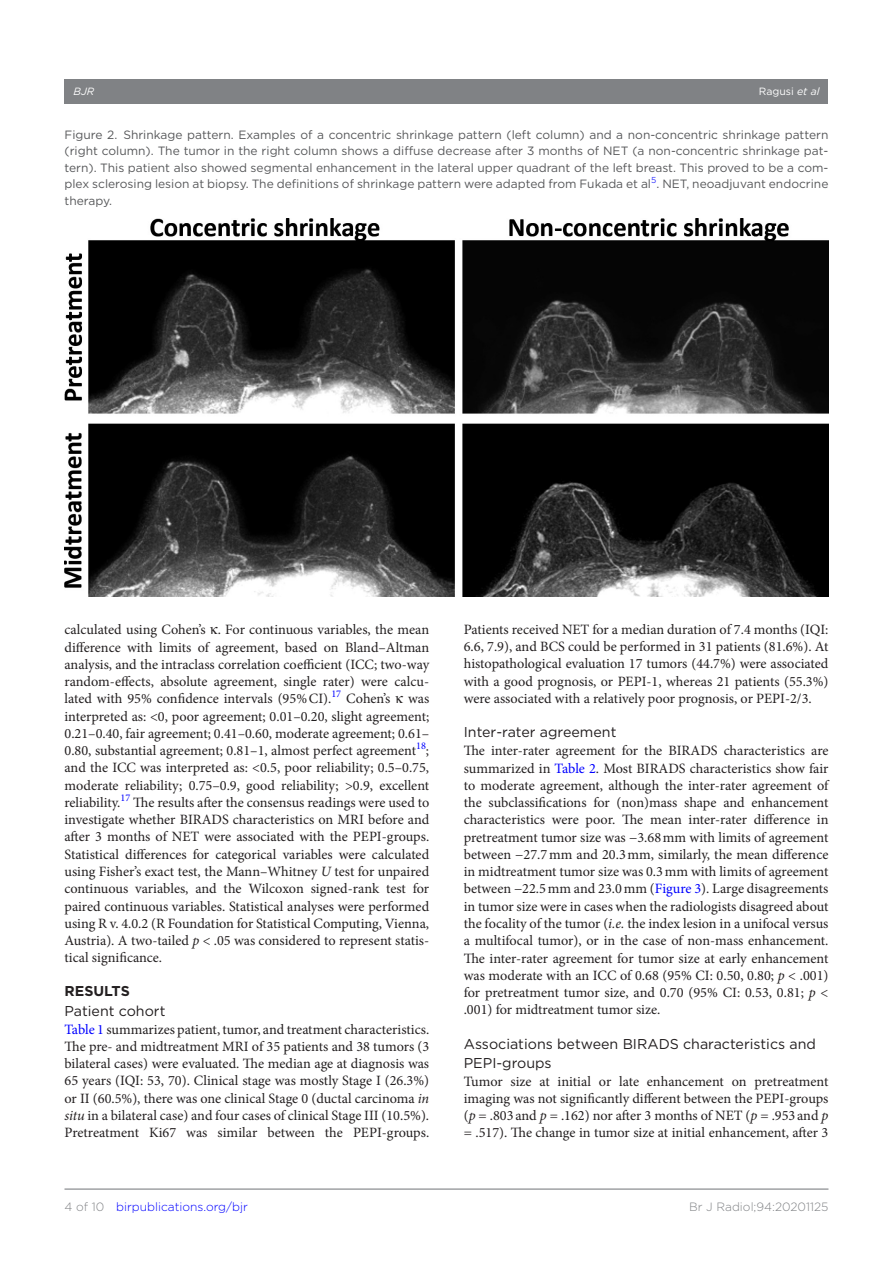
<style>
.page{position:relative;width:893px;height:1263px;background:#fff}
.page>*{position:absolute;margin:0;border:0;box-sizing:border-box;transform-origin:0 0}
.t1{font:14.25px/17.2px "Minion Pro";color:#231f20;text-align:justify}
.t2{font:14.25px/18.8px "Gotham";color:#231f20}
.t3{font:700 14.25px "Gotham";color:#231f20}
.t4{font:12px/16.5px "Gotham";color:#57585a;text-align:justify}
.t5{font:300 12px "Gotham";color:#00f}
.t6{font:300 12px "Gotham";color:#808285}
.t7{font:10.5px "Gotham";color:#fff}
.t8{font:italic 10.5px "Gotham";color:#fff}
.s1{font-style:italic}
.s2{color:#00f}
.s3{color:#808285}
</style>
<div class="page">
<hr style="left:64px;top:1188px;width:764px;height:2px;background:#808285">
<div style="left:64px;top:79px;width:764px;height:24px;background:#808285"></div>
<img style="left:64px;top:219px;width:764px;height:377px">
<p class="t8" style="left:74px;top:85px;width:22px">BJR</p>
<p class="t7" style="left:759px;top:85px;width:62px">Ragusi <span class="s1">et al</span></p>
<p class="t4" style="left:64px;top:126px;width:765px">Figure 2. Shrinkage pattern. Examples of a concentric shrinkage pattern (left column) and a non-concentric shrinkage pattern (right column). The tumor in the right column shows a diffuse decrease after 3 months of NET (a non-concentric shrinkage pat&shy;tern). This patient also showed segmental enhancement in the lateral upper quadrant of the left breast. This proved to be a com&shy;plex sclerosing lesion at biopsy. The definitions of shrinkage pattern were adapted from Fukada et al<sup>5</sup>. NET, neoadjuvant endocrine therapy.</p>
<p class="t1" style="left:64px;top:621px;width:366px">calculated using Cohen’s . For continuous variables, the mean difference with limits of agreement, based on Bland–Altman analysis, and the intraclass correlation coefficient (ICC; two-way random-effects, absolute agreement, single rater) were calcu&shy;lated with 95% confidence intervals (95%CI).<sup>17</sup> Cohen’s was interpreted as: &lt;0, poor agreement; 0.01–0.20, slight agreement; 0.21–0.40, fair agreement; 0.41–0.60, moderate agreement; 0.61– 0.80, substantial agreement; 0.81–1, almost perfect agreement<sup>18</sup>; and the ICC was interpreted as: &lt;0.5, poor reliability; 0.5–0.75, moderate reliability; 0.75–0.9, good reliability; &gt;0.9, excellent reliability.<sup>17</sup> The results after the consensus readings were used to investigate whether BIRADS characteristics on MRI before and after 3 months of NET were associated with the PEPI-groups.<br>Statistical differences for categorical variables were calculated using Fisher’s exact test, the Mann–Whitney <span class="s1">U</span> test for unpaired continuous variables, and the Wilcoxon signed-rank test for paired continuous variables. Statistical analyses were performed using R v. 4.0.2 (R Foundation for Statistical Computing, Vienna, Austria). A two-tailed <span class="s1">p</span> &lt; .05 was considered to represent statis&shy;tical significance.</p>
<p class="t3" style="left:65px;top:981px;width:67px">RESULTS</p>
<p class="t2" style="left:65px;top:1001px;width:102px">Patient cohort</p>
<p class="t1" style="left:65px;top:1020px;width:366px"><span class="s2">Table 1</span> summarizes patient, tumor, and treatment characteristics.<br>The pre- and midtreatment MRI of 35 patients and 38 tumors (3 bilateral cases) were evaluated. The median age at diagnosis was 65 years (IQI: 53, 70). Clinical stage was mostly Stage I (26.3%) or II (60.5%), there was one clinical Stage 0 (ductal carcinoma <span class="s1">in situ</span> in a bilateral case) and four cases of clinical Stage III (10.5%).<br>Pretreatment Ki67 was similar between the PEPI-groups.</p>
<p class="t1" style="left:464px;top:621px;width:366px">Patients received NET for a median duration of 7.4 months (IQI:<br>6.6, 7.9), and BCS could be performed in 31 patients (81.6%). At histopathological evaluation 17 tumors (44.7%) were associated with a good prognosis, or PEPI-1, whereas 21 patients (55.3%) were associated with a relatively poor prognosis, or PEPI-2/3.</p>
<p class="t2" style="left:464px;top:723px;width:154px">Inter-rater agreement</p>
<p class="t1" style="left:464px;top:742px;width:366px">The inter-rater agreement for the BIRADS characteristics are summarized in <span class="s2">Table 2</span>. Most BIRADS characteristics show fair to moderate agreement, although the inter-rater agreement of the subclassifications for (non)mass shape and enhancement characteristics were poor. The mean inter-rater difference in pretreatment tumor size was −3.68mm with limits of agreement between −27.7mm and 20.3mm, similarly, the mean difference in midtreatment tumor size was 0.3mm with limits of agreement between −22.5mm and 23.0mm (<span class="s2">Figure 3</span>). Large disagreements in tumor size were in cases when the radiologists disagreed about the focality of the tumor (<span class="s1">i.e.</span> the index lesion in a unifocal versus a multifocal tumor), or in the case of non-mass enhancement.<br>The inter-rater agreement for tumor size at early enhancement was moderate with an ICC of 0.68 (95% CI: 0.50, 0.80; <span class="s1">p</span> &lt; .001) for pretreatment tumor size, and 0.70 (95% CI: 0.53, 0.81; <span class="s1">p</span> &lt; .001) for midtreatment tumor size.</p>
<p class="t2" style="left:464px;top:1034px;width:354px">Associations between BIRADS characteristics and<br>PEPI-groups</p>
<p class="t1" style="left:464px;top:1072px;width:366px">Tumor size at initial or late enhancement on pretreatment imaging was not significantly different between the PEPI-groups (<span class="s1">p</span> = .803 and <span class="s1">p</span> = .162) nor after 3 months of NET (<span class="s1">p</span> = .953 and <span class="s1">p </span>= .517). The change in tumor size at initial enhancement, after 3</p>
<p class="t5" style="left:64px;top:1199px;width:185px"><span class="s3">4 of 10</span> birpublications.org/bjr</p>
<p class="t6" style="left:689px;top:1199px;width:141px">Br J Radiol;94:20201125</p>
</div>
